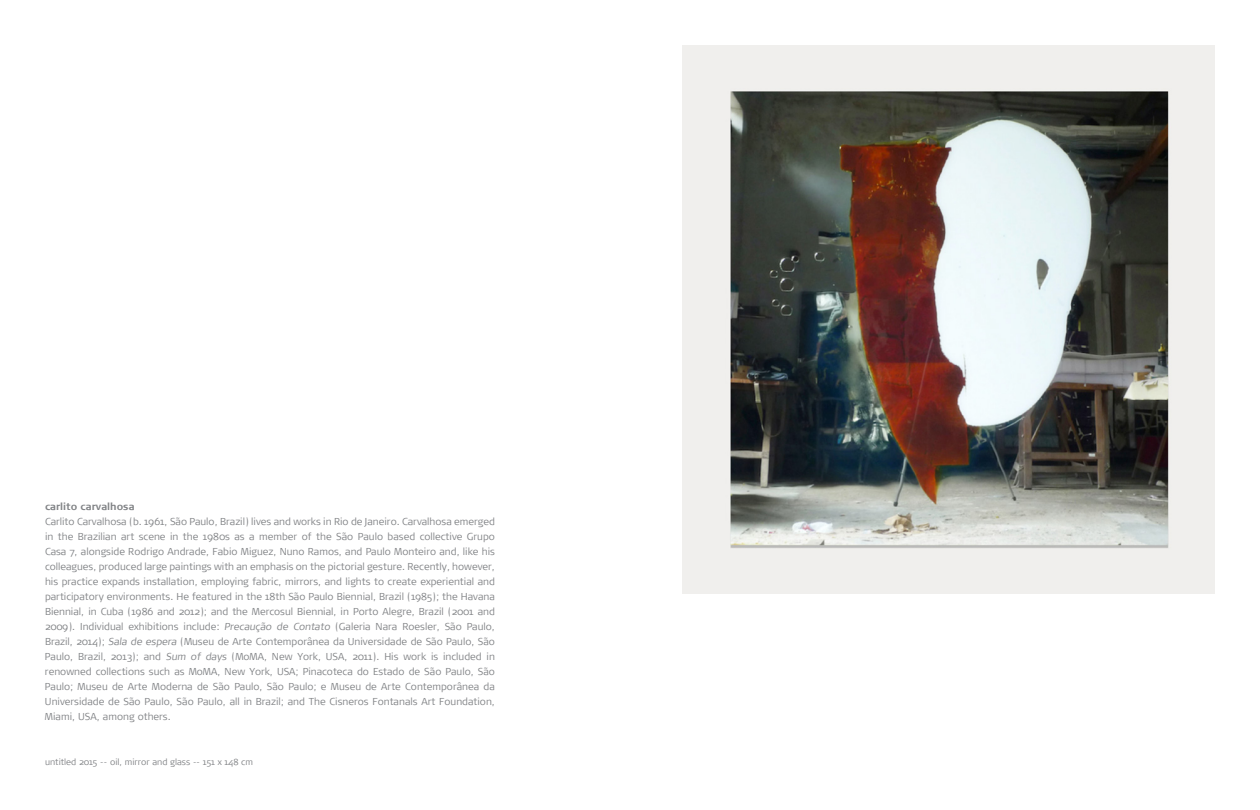
<style>
.page{position:relative;width:1260px;height:810px;background:#fff}
.page>*{position:absolute;margin:0;border:0;box-sizing:border-box;transform-origin:0 0}
.t1{font:300 10px/15px "Signa";color:#808285;text-align:justify}
.t2{font:700 10px "Signa";color:#808285}
.t3{font:300 8.75px "Signa";color:#808285}
</style>
<div class="page">
<img style="left:682px;top:45px;width:533px;height:549px">
<p class="t2" style="left:45px;top:500px;width:91px">carlito carvalhosa</p>
<p class="t1" style="left:45px;top:514px;width:452px">Carlito Carvalhosa (b. 1961, São Paulo, Brazil) lives and works in Rio de Janeiro. Carvalhosa emerged in the Brazilian art scene in the 1980s as a member of the São Paulo based collective Grupo Casa 7, alongside Rodrigo Andrade, Fabio Miguez, Nuno Ramos, and Paulo Monteiro and, like his colleagues, produced large paintings with an emphasis on the pictorial gesture. Recently, however, his practice expands installation, employing fabric, mirrors, and lights to create experiential and participatory environments. He featured in the 18th São Paulo Biennial, Brazil (1985); the Havana Biennial, in Cuba (1986 and 2012); and the Mercosul Biennial, in Porto Alegre, Brazil (2001 and 2009). Individual exhibitions include: Precaução de Contato (Galeria Nara Roesler, São Paulo, Brazil, 2014); Sala de espera (Museu de Arte Contemporânea da Universidade de São Paulo, São Paulo, Brazil, 2013); and Sum of days (MoMA, New York, USA, 2011). His work is included in renowned collections such as MoMA, New York, USA; Pinacoteca do Estado de São Paulo, São Paulo; Museu de Arte Moderna de São Paulo, São Paulo; e Museu de Arte Contemporânea da Universidade de São Paulo, São Paulo, all in Brazil; and The Cisneros Fontanals Art Foundation, Miami, USA, among others.</p>
<p class="t3" style="left:45px;top:757px;width:209px">untitled 2015 -- oil, mirror and glass -- 151 x 148 cm</p>
</div>
